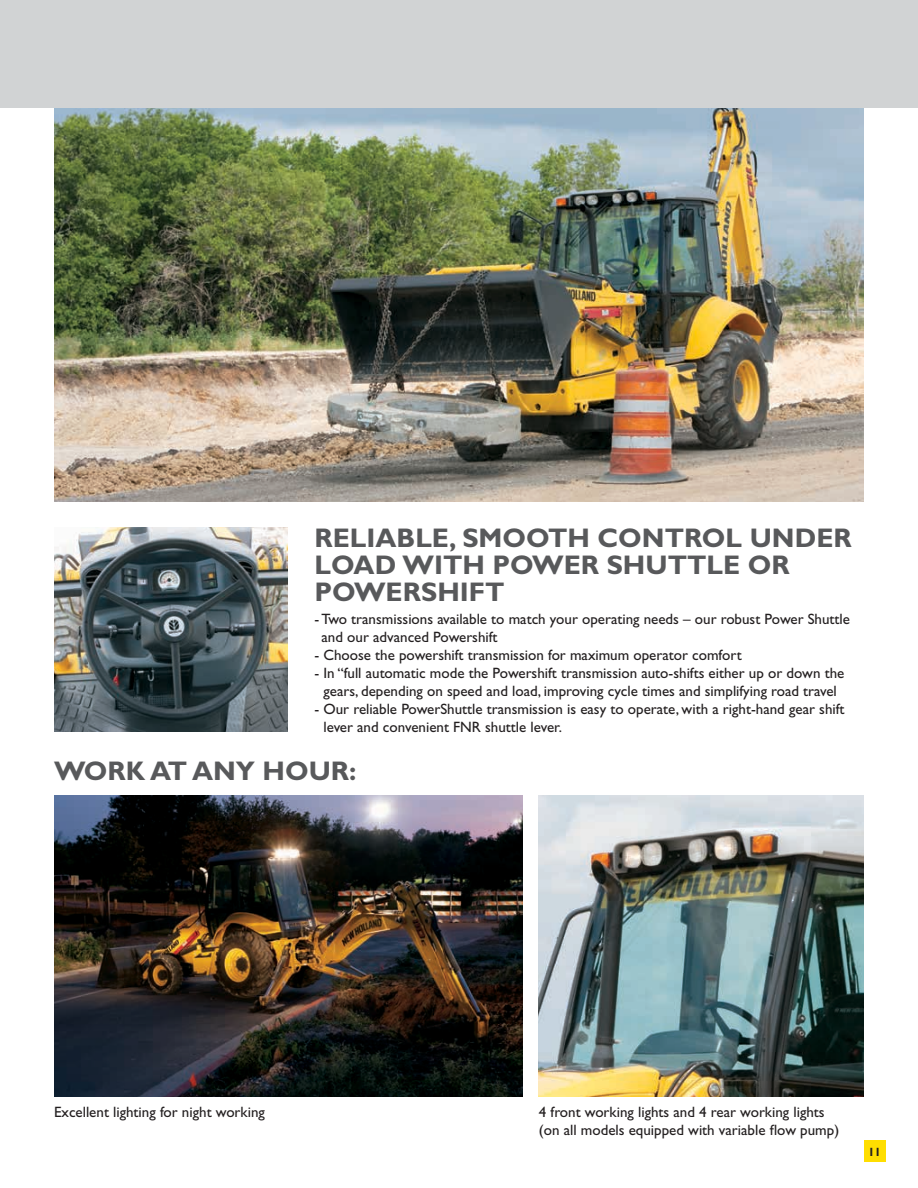
<style>
.page{position:relative;width:918px;height:1188px;background:#fff}
.page>*{position:absolute;margin:0;border:0;box-sizing:border-box;transform-origin:0 0}
.t1{font:700 27px/27px "Gill Sans";color:#58595b}
.t2{font:15px/18px "Gill Sans";color:#231f20}
.t3{font:700 12px "Gill Sans";color:#231f20}
</style>
<div class="page">
<img style="left:54px;top:108px;width:810px;height:393px">
<div style="left:864px;top:1141px;width:21px;height:21px;background:#ffde00"></div>
<div style="left:0;top:0;width:918px;height:108px;background:#d1d3d4"></div>
<img style="left:54px;top:527px;width:233px;height:204px">
<img style="left:54px;top:795px;width:469px;height:301px">
<img style="left:539px;top:795px;width:325px;height:301px">
<h1 class="t1" style="left:314px;top:525px;width:539px">RELIABLE, SMOOTH CONTROL UNDER<br>LOAD WITH POWER SHUTTLE OR<br>POWERSHIFT</h1>
<p class="t2" style="left:322px;top:610px;width:530px;text-indent:-7px">- Two transmissions available to match your operating needs – our robust Power Shuttle and our advanced Powershift</p>
<p class="t2" style="left:314px;top:646px;width:429px">- Choose the powershift transmission for maximum operator comfort</p>
<p class="t2" style="left:314px;top:664px;width:531px;text-align:center">- In “full automatic mode the Powershift transmission auto-shifts either up or down the gears, depending on speed and load, improving cycle times and simplifying road travel</p>
<p class="t2" style="left:323px;top:700px;width:523px;text-indent:-9px">- Our reliable PowerShuttle transmission is easy to operate, with a right-hand gear shift lever and convenient FNR shuttle lever.</p>
<h1 class="t1" style="left:54px;top:757px;width:304px">WORK AT ANY HOUR:</h1>
<p class="t2" style="left:54px;top:1103px;width:212px">Excellent lighting for night working</p>
<p class="t2" style="left:539px;top:1103px;width:302px">4 front working lights and 4 rear working lights (on all models equipped with variable flow pump)</p>
<p class="t3" style="left:868px;top:1145px;width:15px">11</p>
</div>
